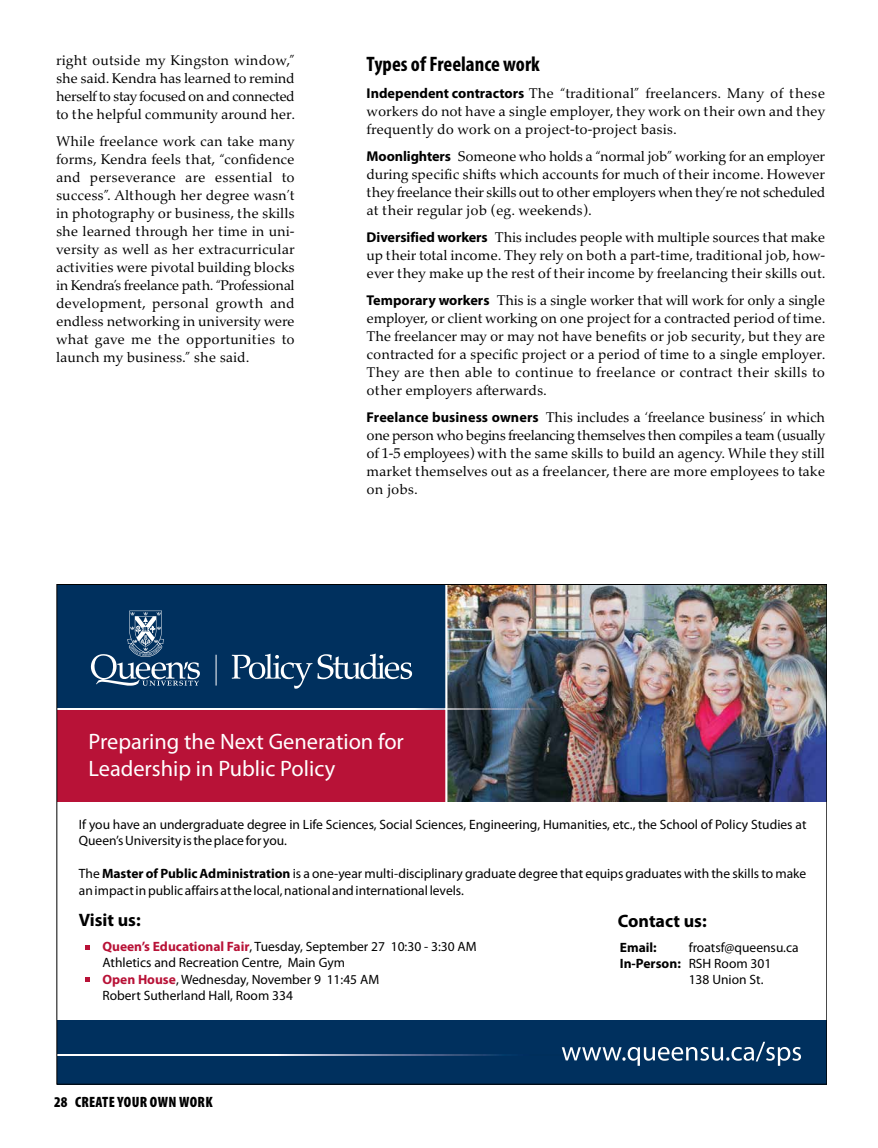
<style>
.page{position:relative;width:878px;height:1148px;background:#fff}
.page>*{position:absolute;margin:0;border:0;box-sizing:border-box;transform-origin:0 0}
.t1{font:22.35px/26.8px "Myriad Pro";color:#fff}
.t2{font:700 condensed 21px "Myriad Pro";color:#000}
.t3{font:700 18px "Myriad Pro";color:#000}
.t4{font:900 condensed 15px "Myriad Pro";letter-spacing:.02em;color:#000}
.t5{font:14.25px/18px "Palatino Nova";color:#000;text-align:justify}
.t6{font:13.5px/16.2px "Myriad Pro";color:#000}
.t7{font:700 13.5px/16.8px "Myriad Pro";color:#000}
.s1{font-family:"Myriad Pro";font-weight:700}
.s2{font-weight:700}
.s3{font-weight:700;color:#b81237}
</style>
<div class="page">
<div style="left:57px;top:709px;width:389px;height:92px;background:#b81237"></div>
<div style="left:57px;top:1020px;width:769px;height:64px;background:#00305e"></div>
<div style="left:57px;top:584px;width:463px;height:125px;background:#00305e"></div>
<svg style="left:232px;top:653px;width:180px;height:35px"></svg>
<hr style="left:216px;top:654px;width:1px;height:31px;background:#fff">
<svg style="left:91px;top:610px;width:109px;height:76px"></svg>
<svg style="left:85px;top:945px;width:5px;height:5px"></svg>
<svg style="left:85px;top:977px;width:5px;height:4px"></svg>
<img style="left:447px;top:586px;width:377px;height:215px">
<hr style="left:445px;top:584px;width:2px;height:228px;background:#fff">
<img style="left:59px;top:1054px;width:444px;height:1px">
<img style="left:59px;top:709px;width:561px;height:1px">
<svg style="left:561px;top:1041px;width:240px;height:24px"></svg>
<p class="t5" style="left:56px;top:52px;width:240px">right outside my Kingston window,” she said. Kendra has learned to remind herself to stay focused on and connected to the helpful community around her.</p>
<p class="t5" style="left:56px;top:133px;width:240px">While freelance work can take many forms, Kendra feels that, “confidence and perseverance are essential to success”. Although her degree wasn’t in photography or business, the skills she learned through her time in uni&shy;versity as well as her extracurricular activities were pivotal building blocks in Kendra’s freelance path. “Professional development, personal growth and endless networking in university were what gave me the opportunities to launch my business.” she said.</p>
<h2 class="t2" style="left:366px;top:56px;width:175px">Types of Freelance work</h2>
<p class="t5" style="left:366px;top:84px;width:460px"><span class="s1">Independent contractors</span> The “traditional” freelancers. Many of these workers do not have a single employer, they work on their own and they frequently do work on a project-to-project basis.</p>
<p class="t5" style="left:366px;top:147px;width:460px"><span class="s1">Moonlighters</span> Someone who holds a “normal job” working for an employer during specific shifts which accounts for much of their income. However they freelance their skills out to other employers when they’re not scheduled at their regular job (eg. weekends).</p>
<p class="t5" style="left:366px;top:228px;width:460px"><span class="s1">Diversified workers</span> This includes people with multiple sources that make up their total income. They rely on both a part-time, traditional job, how&shy;ever they make up the rest of their income by freelancing their skills out.</p>
<p class="t5" style="left:366px;top:291px;width:460px"><span class="s1">Temporary workers</span> This is a single worker that will work for only a single employer, or client working on one project for a contracted period of time.<br>The freelancer may or may not have benefits or job security, but they are contracted for a specific project or a period of time to a single employer.<br>They are then able to continue to freelance or contract their skills to other employers afterwards.</p>
<p class="t5" style="left:366px;top:408px;width:460px"><span class="s1">Freelance business owners</span> This includes a ‘freelance business’ in which one person who begins freelancing themselves then compiles a team (usually of 1-5 employees) with the same skills to build an agency. While they still market themselves out as a freelancer, there are more employees to take on jobs.</p>
<h1 class="t1" style="left:89px;top:730px;width:317px">Preparing the Next Generation for<br>Leadership in Public Policy</h1>
<p class="t6" style="left:79px;top:818px;width:729px">If you have an undergraduate degree in Life Sciences, Social Sciences, Engineering, Humanities, etc., the School of Policy Studies at<br>Queen’s University is the place for you.</p>
<p class="t6" style="left:79px;top:867px;width:729px">The <span class="s2">Master of Public Administration</span> is a one-year multi-disciplinary graduate degree that equips graduates with the skills to make an impact in public affairs at the local, national and international levels.</p>
<p class="t3" style="left:79px;top:913px;width:63px">Visit us:</p>
<p class="t6" style="left:102px;top:939px;width:376px"><span class="s3">Queen’s Educational Fair</span>, Tuesday, September 27 10:30 - 3:30 AM</p>
<p class="t6" style="left:102px;top:972px;width:278px"><span class="s3">Open House</span>, Wednesday, November 9 11:45 AM</p>
<p class="t6" style="left:102px;top:956px;width:244px">Athletics and Recreation Centre, Main Gym</p>
<p class="t6" style="left:102px;top:989px;width:192px">Robert Sutherland Hall, Room 334</p>
<p class="t4" style="left:54px;top:1096px;width:15px">28</p>
<p class="t4" style="left:75px;top:1096px;width:139px">CREATE YOUR OWN WORK</p>
<p class="t3" style="left:617px;top:914px;width:90px">Contact us:</p>
<p class="t6" style="left:688px;top:940px;width:111px">froatsf@queensu.ca<br>RSH Room 301<br>138 Union St.</p>
<p class="t7" style="left:620px;top:940px;width:62px">Email:<br>In-Person:</p>
</div>
